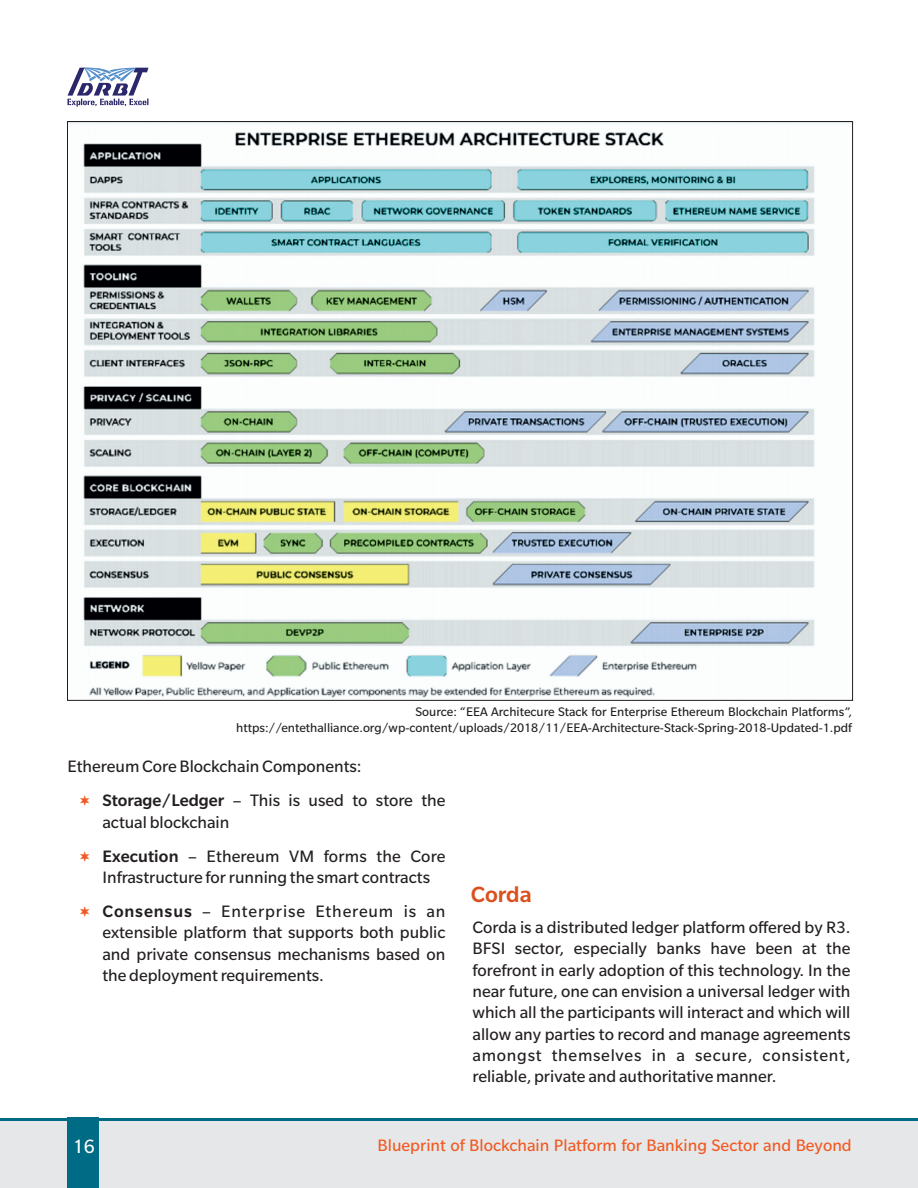
<style>
.page{position:relative;width:918px;height:1188px;background:#fff}
.page>*{position:absolute;margin:0;border:0;box-sizing:border-box;transform-origin:0 0}
.t1{font:500 24px "Slate Pro";color:#da511d}
.t2{font:21px "Slate Pro";color:#fff}
.t3{font:18px/21.3px "Slate Pro";color:#231f20}
.t4{font:18px "Slate Pro";color:#f15921}
.t5{font:13.5px/16px "Slate Pro";color:#231f20;text-align:right}
.s1{font-weight:500}
</style>
<div class="page">
<img style="left:69px;top:123px;width:782px;height:575px">
<svg style="left:68px;top:67px;width:80px;height:40px"></svg>
<div style="left:0;top:1121px;width:918px;height:67px;background:#e6e7e9"></div>
<hr style="left:0;top:1118px;width:918px;height:2px;background:#006b85">
<div style="left:68px;top:1118px;width:31px;height:70px;background:#006b85"></div>
<p class="t5" style="left:236px;top:705px;width:617px">Source: “EEA Architecure Stack for Enterprise Ethereum Blockchain Platforms”, https://entethalliance.org/wp-content/uploads/2018/11/EEA-Architecture-Stack-Spring-2018-Updated-1.pdf</p>
<p class="t3" style="left:102px;top:751px;width:345px;line-height:34px;text-indent:-35px">Ethereum Core Blockchain Components:<br><span class="s1">Storage/Ledger</span> – This is used to store the</p>
<p class="t3" style="left:102px;top:806px;width:345px;line-height:34px">actual blockchain<br><span class="s1">Execution</span> – Ethereum VM forms the Core</p>
<p class="t3" style="left:102px;top:862px;width:345px;line-height:34px">Infrastructure for running the smart contracts<br><span class="s1">Consensus</span> – Enterprise Ethereum is an</p>
<p class="t3" style="left:102px;top:923px;width:345px;text-align:justify">extensible platform that supports both public and private consensus mechanisms based on the deployment requirements.</p>
<p class="t3" style="left:472px;top:918px;width:380px;text-align:justify">Corda is a distributed ledger platform offered by R3.<br>BFSI sector, especially banks have been at the forefront in early adoption of this technology. In the near future, one can envision a universal ledger with which all the participants will interact and which will allow any parties to record and manage agreements amongst themselves in a secure, consistent, reliable, private and authoritative manner.</p>
<h1 class="t1" style="left:471px;top:886px;width:62px">Corda</h1>
<p class="t2" style="left:73px;top:1139px;width:23px">16</p>
<p class="t4" style="left:378px;top:1139px;width:476px">Blueprint of Blockchain Platform for Banking Sector and Beyond</p>
</div>
